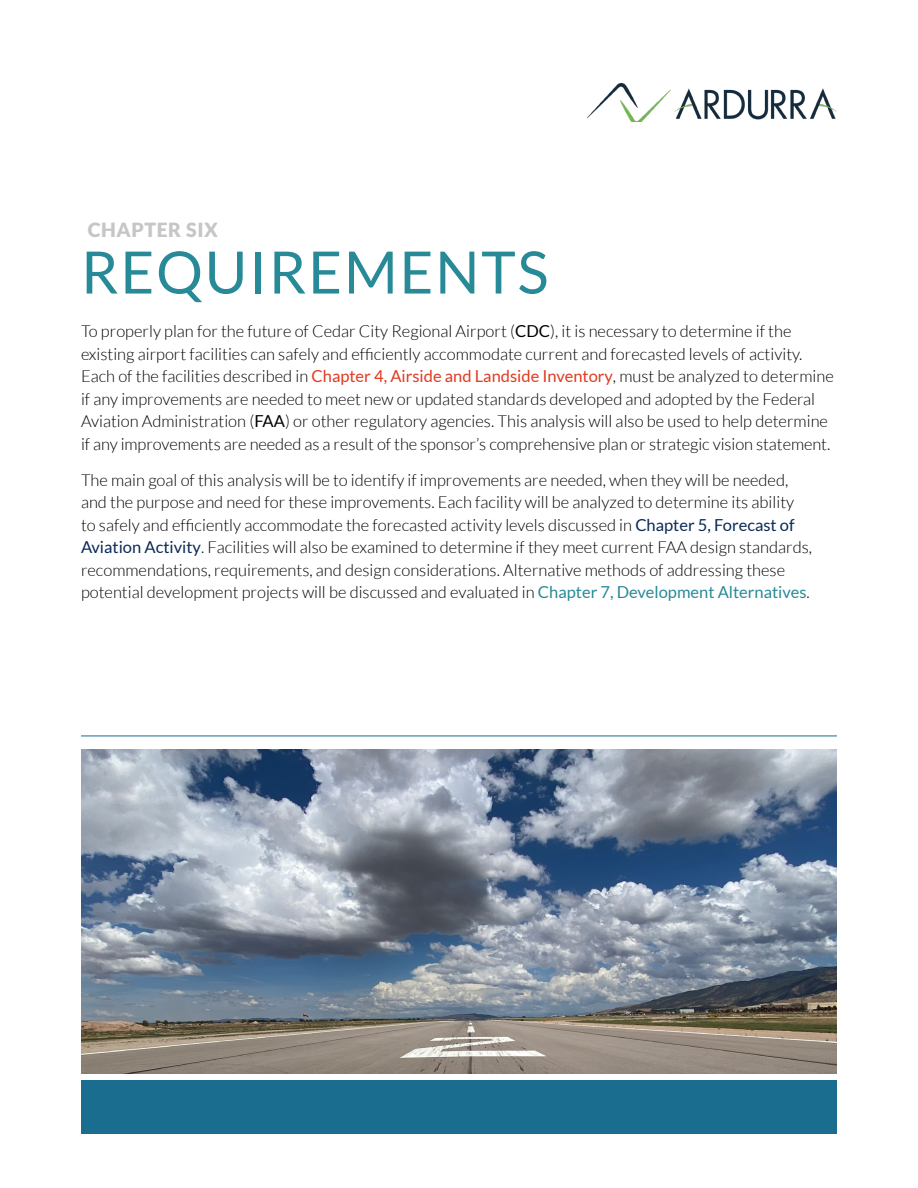
<style>
.page{position:relative;width:918px;height:1188px;background:#fff}
.page>*{position:absolute;margin:0;border:0;box-sizing:border-box;transform-origin:0 0}
.t1{font:58.5px "Lato";letter-spacing:.03em;color:#288a97}
.t2{font:900 19.5px "Lato";letter-spacing:.03em;color:#c6c6c6}
.t3{font:300 16.5px/22.5px "Lato";color:#000}
.s1{font-weight:400}
.s2{font-weight:400;color:#e03a20}
.s3{font-weight:400;color:#0a2955}
.s4{font-weight:400;color:#288a97}
</style>
<div class="page">
<div style="left:81px;top:1080px;width:756px;height:54px;background:#1a6d8f"></div>
<hr style="left:81px;top:736px;width:756px;height:1px;background:#1a6d8f">
<img style="left:587px;top:83px;width:250px;height:39px">
<img style="left:81px;top:749px;width:756px;height:324px">
<p class="t2" style="left:88px;top:219px;width:132px">CHAPTER SIX</p>
<h1 class="t1" style="left:81px;top:240px;width:469px">REQUIREMENTS</h1>
<p class="t3" style="left:81px;top:320px;width:754px">To properly plan for the future of Cedar City Regional Airport (<span class="s1">CDC</span>), it is necessary to determine if the existing airport facilities can safely and efficiently accommodate current and forecasted levels of activity.<br>Each of the facilities described in <span class="s2">Chapter 4, Airside and Landside Inventory</span>, must be analyzed to determine if any improvements are needed to meet new or updated standards developed and adopted by the Federal Aviation Administration (<span class="s1">FAA</span>) or other regulatory agencies. This analysis will also be used to help determine if any improvements are needed as a result of the sponsor’s comprehensive plan or strategic vision statement.</p>
<p class="t3" style="left:81px;top:469px;width:733px">The main goal of this analysis will be to identify if improvements are needed, when they will be needed, and the purpose and need for these improvements. Each facility will be analyzed to determine its ability to safely and efficiently accommodate the forecasted activity levels discussed in <span class="s3">Chapter 5, Forecast of Aviation Activity</span>. Facilities will also be examined to determine if they meet current FAA design standards, recommendations, requirements, and design considerations. Alternative methods of addressing these potential development projects will be discussed and evaluated in <span class="s4">Chapter 7, Development Alternatives</span>.</p>
</div>
